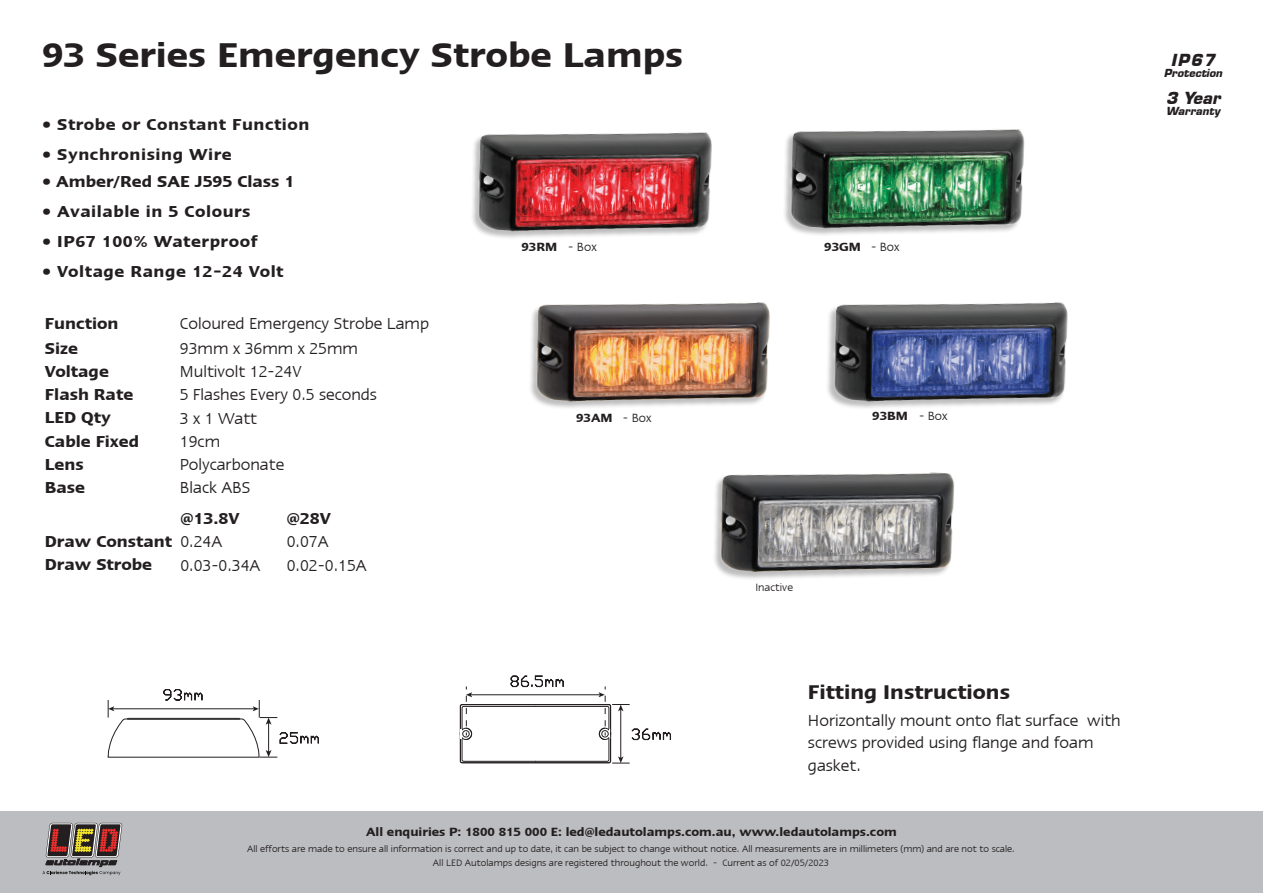
<style>
.page{position:relative;width:1263px;height:893px;background:#fff}
.page>*{position:absolute;margin:0;border:0;box-sizing:border-box;transform-origin:0 0}
.t1{font:600 39px "Linotype Ergo";color:#231f20}
.t2{font:600 22.5px "Linotype Ergo";color:#231f20}
.t3{font:18px/22.5px "Linotype Ergo";color:#231f20}
.Heading{font:600 18px "Linotype Ergo";letter-spacing:.03em;color:#231f20}
.Heading-2{font:600 18px "Linotype Ergo";color:#231f20}
.Main_Dot_Points{font:600 18px "Linotype Ergo";color:#231f20}
.LED_PR_Descrip_Line_1{font:italic 700 16.2px "Eurostile";letter-spacing:.04em;color:#231f20}
.t4{font:600 13.5px "Linotype Ergo";color:#231f20}
.t5{font:13.5px "Linotype Ergo";color:#231f20}
.t6{font:12px "Linotype Ergo";color:#231f20}
.LED_PR_Descrip_Line_1-2{font:italic 700 10.8px "Eurostile";color:#231f20}
.t7{font:10.5px/13.5px "Linotype Ergo";color:#231f20;text-align:center}
</style>
<div class="page">
<div style="left:0;top:811px;width:1263px;height:82px;background:#bcbdc0"></div>
<svg style="left:43px;top:823px;width:79px;height:52px"></svg>
<img style="left:716px;top:472px;width:239px;height:107px">
<img style="left:786px;top:129px;width:239px;height:106px">
<img style="left:473px;top:132px;width:239px;height:106px">
<img style="left:531px;top:302px;width:239px;height:106px">
<img style="left:829px;top:302px;width:239px;height:106px">
<svg style="left:107px;top:689px;width:212px;height:69px"></svg>
<svg style="left:460px;top:675px;width:211px;height:89px"></svg>
<p class="t1" style="left:42px;top:34px;width:643px">93 Series Emergency Strobe Lamps</p>
<p class="Heading" style="left:42px;top:115px;width:269px">• Strobe or Constant Function</p>
<p class="Heading" style="left:42px;top:145px;width:191px">• Synchronising Wire</p>
<p class="Main_Dot_Points" style="left:42px;top:172px;width:254px">• Amber/Red SAE J595 Class 1</p>
<p class="Heading" style="left:42px;top:202px;width:210px">• Available in 5 Colours</p>
<p class="Heading" style="left:42px;top:232px;width:217px">• IP67 100% Waterproof</p>
<p class="Heading" style="left:42px;top:262px;width:243px">• Voltage Range 12-24 Volt</p>
<p class="t4" style="left:521px;top:239px;width:37px">93RM</p>
<p class="t5" style="left:568px;top:239px;width:30px">- Box</p>
<p class="t4" style="left:824px;top:239px;width:38px">93GM</p>
<p class="t5" style="left:871px;top:239px;width:30px">- Box</p>
<p class="Heading-2" style="left:45px;top:314px;width:75px">Function</p>
<p class="t3" style="left:180px;top:312px;width:251px">Coloured Emergency Strobe Lamp</p>
<p class="Heading" style="left:45px;top:339px;width:35px">Size</p>
<p class="t3" style="left:180px;top:337px;width:180px">93mm x 36mm x 25mm</p>
<p class="Heading-2" style="left:45px;top:362px;width:65px">Voltage</p>
<p class="t3" style="left:180px;top:360px;width:123px">Multivolt 12-24V</p>
<p class="Heading-2" style="left:45px;top:385px;width:90px">Flash Rate</p>
<p class="t3" style="left:180px;top:383px;width:199px">5 Flashes Every 0.5 seconds</p>
<p class="Heading" style="left:45px;top:408px;width:68px">LED Qty</p>
<p class="t3" style="left:180px;top:407px;width:79px">3 x 1 Watt</p>
<p class="Heading-2" style="left:45px;top:431px;width:96px">Cable Fixed</p>
<p class="t3" style="left:180px;top:430px;width:42px">19cm</p>
<p class="Heading" style="left:45px;top:455px;width:40px">Lens</p>
<p class="t3" style="left:180px;top:453px;width:106px">Polycarbonate</p>
<p class="Heading" style="left:45px;top:478px;width:42px">Base</p>
<p class="t3" style="left:180px;top:476px;width:72px">Black ABS</p>
<p class="Heading" style="left:180px;top:509px;width:61px">@13.8V</p>
<p class="Heading" style="left:287px;top:509px;width:46px">@28V</p>
<p class="Heading-2" style="left:45px;top:532px;width:129px">Draw Constant</p>
<p class="t3" style="left:180px;top:530px;width:43px">0.24A</p>
<p class="t3" style="left:287px;top:530px;width:43px">0.07A</p>
<p class="Heading-2" style="left:45px;top:555px;width:109px">Draw Strobe</p>
<p class="t3" style="left:180px;top:553px;width:82px">0.03-0.34A</p>
<p class="t3" style="left:287px;top:553px;width:82px">0.02-0.15A</p>
<p class="t4" style="left:576px;top:411px;width:38px">93AM</p>
<p class="t5" style="left:623px;top:411px;width:30px">- Box</p>
<p class="t4" style="left:872px;top:409px;width:37px">93BM</p>
<p class="t5" style="left:919px;top:409px;width:30px">- Box</p>
<p class="t6" style="left:755px;top:581px;width:39px">Inactive</p>
<p class="t2" style="left:808px;top:680px;width:204px">Fitting Instructions</p>
<p class="t3" style="left:808px;top:709px;width:314px">Horizontally mount onto flat surface with screws provided using flange and foam gasket.</p>
<p class="t4" style="left:366px;top:825px;width:532px">All enquiries P: 1800 815 000 E: led@ledautolamps.com.au, www.ledautolamps.com</p>
<p class="t7" style="left:247px;top:842px;width:769px">All efforts are made to ensure all information is correct and up to date, it can be subject to change without notice. All measurements are in millimeters (mm) and are not to scale.<br>All LED Autolamps designs are registered throughout the world. - Current as of 02/05/2023</p>
<p class="LED_PR_Descrip_Line_1" style="left:1171px;top:50px;width:46px">IP67</p>
<p class="LED_PR_Descrip_Line_1-2" style="left:1164px;top:66px;width:60px">Protection</p>
<p class="LED_PR_Descrip_Line_1" style="left:1166px;top:88px;width:56px">3 Year</p>
<p class="LED_PR_Descrip_Line_1-2" style="left:1166px;top:104px;width:55px">Warranty</p>
</div>
